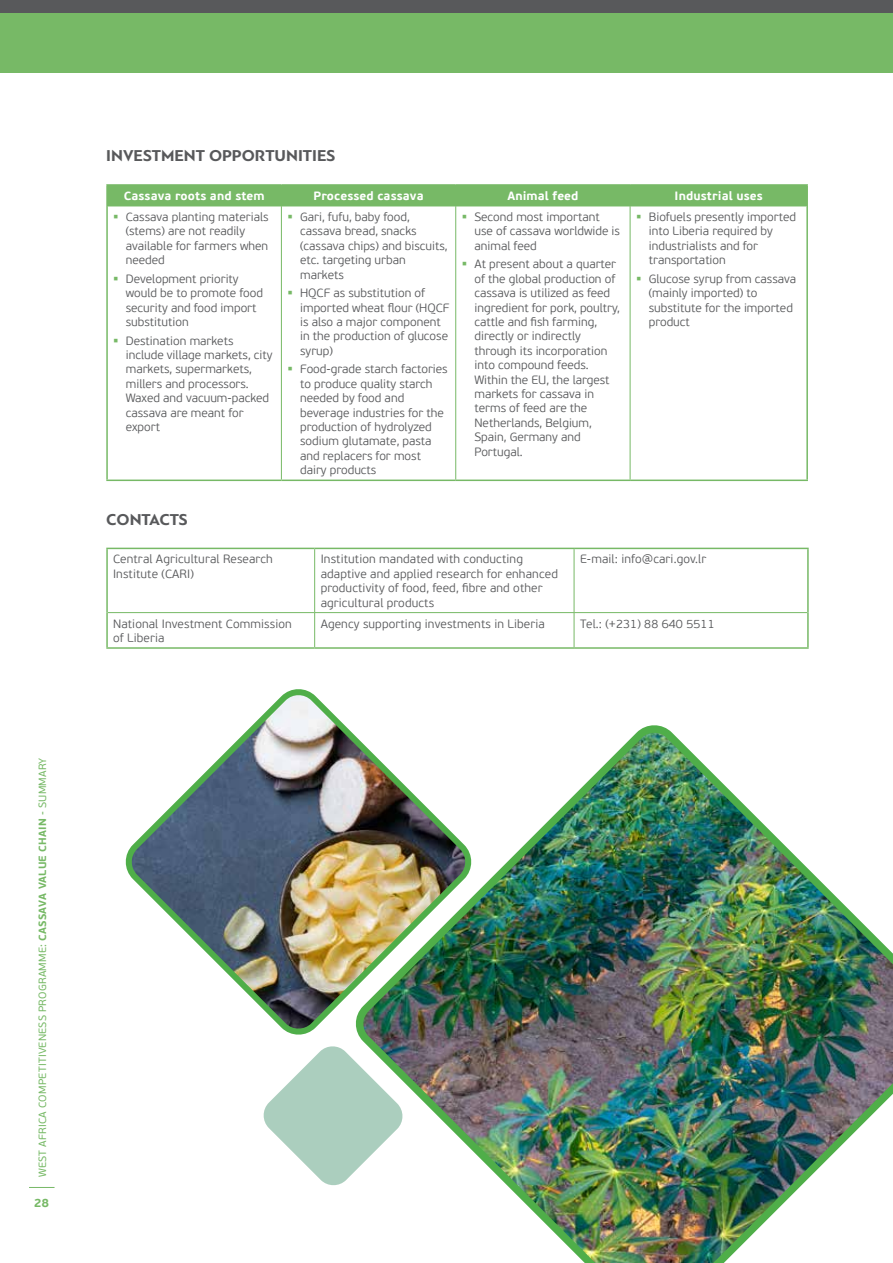
<style>
.page{position:relative;width:893px;height:1263px;background:#fff}
.page>*{position:absolute;margin:0;border:0;box-sizing:border-box;transform-origin:0 0}
.t1{font:700 16.5px "PF Bague Sans Pro";color:#58595b}
.t2{font:300 12px/14.4px "PF Beau Sans Pro";color:#58595b}
.t3{font:700 12px "PF Beau Sans Pro";letter-spacing:.01em;color:#fff}
.t4{font:700 12px "PF Beau Sans Pro";color:#77b966}
.t5{font:10.5px "PF Beau Sans Pro";letter-spacing:.02em;color:#77b966}
.s1{font-weight:700}
</style>
<div class="page">
<div style="left:0;top:0;width:893px;height:72px;background:#77b966"></div>
<div style="left:0;top:0;width:893px;height:13px;background:#58595b"></div>
<svg style="left:29px;top:1187px;width:26px;height:1px"></svg>
<hr style="left:106px;top:184px;width:175px;height:2px;background:#77b966">
<hr style="left:106px;top:186px;width:2px;height:20px;background:#77b966">
<hr style="left:281px;top:184px;width:175px;height:2px;background:#77b966">
<hr style="left:456px;top:184px;width:174px;height:2px;background:#77b966">
<hr style="left:630px;top:184px;width:178px;height:2px;background:#77b966">
<hr style="left:806px;top:186px;width:2px;height:20px;background:#77b966">
<hr style="left:106px;top:206px;width:2px;height:274px;background:#77b966">
<hr style="left:806px;top:206px;width:2px;height:274px;background:#77b966">
<hr style="left:106px;top:480px;width:175px;height:1px;background:#77b966">
<hr style="left:281px;top:480px;width:175px;height:1px;background:#77b966">
<hr style="left:456px;top:480px;width:174px;height:1px;background:#77b966">
<hr style="left:630px;top:480px;width:178px;height:1px;background:#77b966">
<div style="left:108px;top:186px;width:698px;height:20px;background:#77b966"></div>
<hr style="left:108px;top:206px;width:173px;height:1px;background:#77b966">
<hr style="left:281px;top:206px;width:175px;height:1px;background:#77b966">
<hr style="left:281px;top:206px;width:1px;height:274px;background:#77b966">
<hr style="left:456px;top:206px;width:174px;height:1px;background:#77b966">
<hr style="left:455px;top:206px;width:1px;height:274px;background:#77b966">
<hr style="left:630px;top:206px;width:176px;height:1px;background:#77b966">
<hr style="left:630px;top:206px;width:1px;height:274px;background:#77b966">
<hr style="left:106px;top:548px;width:209px;height:1px;background:#77b966">
<hr style="left:106px;top:549px;width:2px;height:64px;background:#77b966">
<hr style="left:315px;top:548px;width:259px;height:1px;background:#77b966">
<hr style="left:574px;top:548px;width:235px;height:1px;background:#77b966">
<hr style="left:807px;top:549px;width:2px;height:64px;background:#77b966">
<hr style="left:106px;top:613px;width:2px;height:34px;background:#77b966">
<hr style="left:807px;top:613px;width:2px;height:34px;background:#77b966">
<hr style="left:314px;top:549px;width:1px;height:63px;background:#77b966">
<hr style="left:574px;top:549px;width:1px;height:63px;background:#77b966">
<hr style="left:108px;top:612px;width:207px;height:1px;background:#77b966">
<hr style="left:315px;top:612px;width:259px;height:1px;background:#77b966">
<hr style="left:314px;top:613px;width:1px;height:34px;background:#77b966">
<hr style="left:574px;top:612px;width:233px;height:1px;background:#77b966">
<hr style="left:574px;top:613px;width:1px;height:34px;background:#77b966">
<hr style="left:106px;top:647px;width:209px;height:2px;background:#77b966">
<hr style="left:315px;top:647px;width:259px;height:2px;background:#77b966">
<hr style="left:574px;top:647px;width:235px;height:2px;background:#77b966">
<svg style="left:263px;top:1046px;width:84px;height:140px"></svg>
<img style="left:347px;top:725px;width:546px;height:538px">
<img style="left:125px;top:690px;width:354px;height:352px">
<p class="t5" style="left:36px;top:1177px;width:421px;rotate:-90deg">WEST AFRICA COMPETITIVENESS PROGRAMME: <span class="s1">CASSAVA VALUE CHAIN</span> - SUMMARY</p>
<p class="t4" style="left:34px;top:1195px;width:17px">28</p>
<h1 class="t1" style="left:106px;top:146px;width:230px">INVESTMENT OPPORTUNITIES</h1>
<p class="t3" style="left:124px;top:188px;width:143px">Cassava roots and stem</p>
<p class="t3" style="left:314px;top:188px;width:112px">Processed cassava</p>
<p class="t3" style="left:507px;top:188px;width:73px">Animal feed</p>
<p class="t3" style="left:675px;top:188px;width:90px">Industrial uses</p>
<p class="t2" style="left:126px;top:210px;width:144px">Cassava planting materials (stems) are not readily available for farmers when needed</p>
<p class="t2" style="left:126px;top:272px;width:139px">Development priority would be to promote food security and food import substitution</p>
<p class="t2" style="left:126px;top:334px;width:148px">Destination markets include village markets, city markets, supermarkets, millers and processors.<br>Waxed and vacuum-packed cassava are meant for export</p>
<p class="t2" style="left:649px;top:210px;width:149px">Biofuels presently imported into Liberia required by industrialists and for transportation</p>
<p class="t2" style="left:649px;top:272px;width:149px">Glucose syrup from cassava (mainly imported) to substitute for the imported product</p>
<p class="t2" style="left:300px;top:210px;width:149px">Gari, fufu, baby food, cassava bread, snacks (cassava chips) and biscuits, etc. targeting urban markets</p>
<p class="t2" style="left:300px;top:286px;width:151px">HQCF as substitution of imported wheat flour (HQCF is also a major component in the production of glucose syrup)</p>
<p class="t2" style="left:300px;top:362px;width:149px">Food-grade starch factories to produce quality starch needed by food and beverage industries for the production of hydrolyzed sodium glutamate, pasta and replacers for most dairy products</p>
<p class="t2" style="left:474px;top:210px;width:147px">Second most important use of cassava worldwide is animal feed</p>
<p class="t2" style="left:474px;top:257px;width:147px">At present about a quarter of the global production of cassava is utilized as feed ingredient for pork, poultry, cattle and fish farming, directly or indirectly through its incorporation into compound feeds.<br>Within the EU, the largest markets for cassava in terms of feed are the<br>Netherlands, Belgium,<br>Spain, Germany and<br>Portugal.</p>
<h1 class="t1" style="left:106px;top:509px;width:83px">CONTACTS</h1>
<p class="t2" style="left:113px;top:552px;width:161px">Central Agricultural Research<br>Institute (CARI)</p>
<p class="t2" style="left:321px;top:552px;width:239px">Institution mandated with conducting adaptive and applied research for enhanced productivity of food, feed, fibre and other agricultural products</p>
<p class="t2" style="left:580px;top:552px;width:128px">E-mail: info@cari.gov.lr</p>
<p class="t2" style="left:113px;top:616px;width:180px">National Investment Commission of Liberia</p>
<p class="t2" style="left:321px;top:616px;width:226px">Agency supporting investments in Liberia</p>
<p class="t2" style="left:580px;top:616px;width:136px">Tel.: (+231) 88 640 5511</p>
</div>
